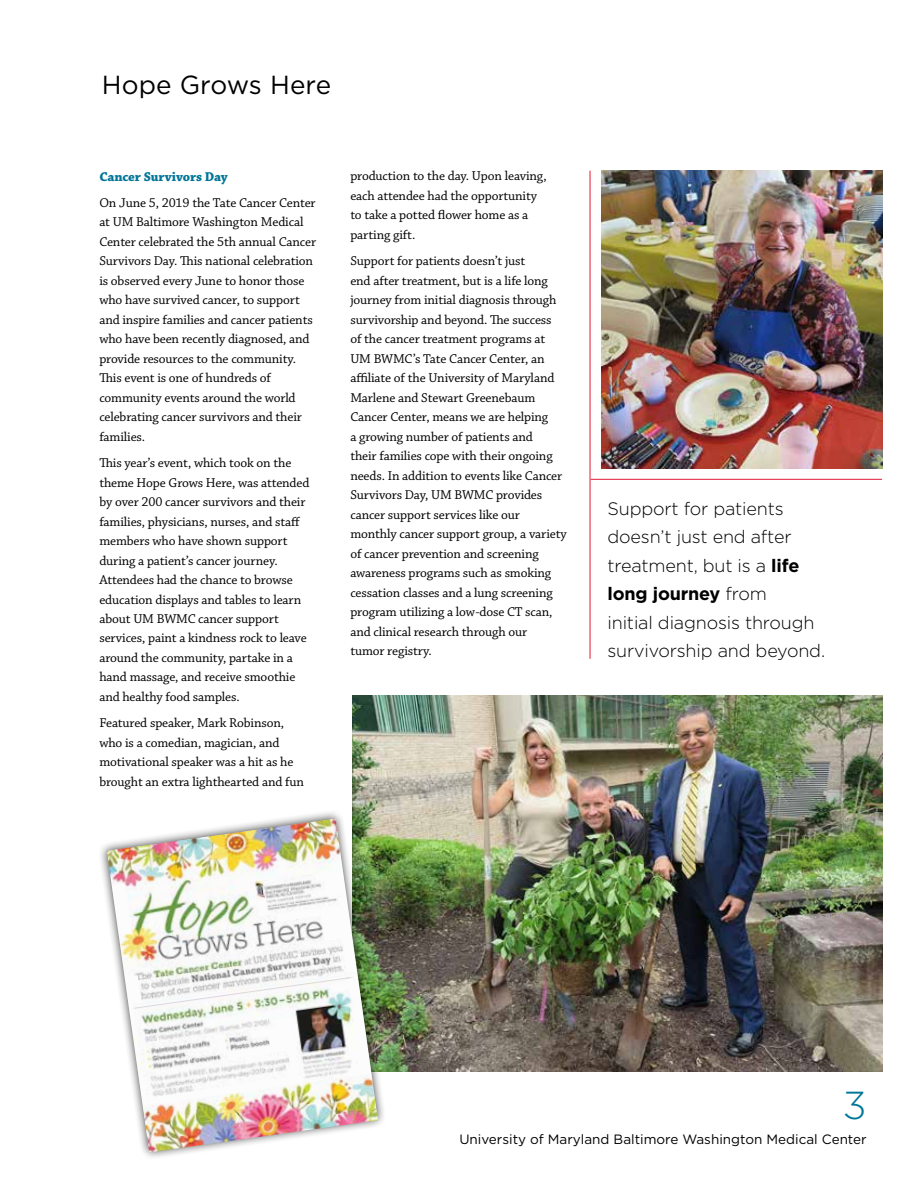
<style>
.page{position:relative;width:918px;height:1188px;background:#fff}
.page>*{position:absolute;margin:0;border:0;box-sizing:border-box;transform-origin:0 0}
.t1{font:300 39px "Gotham";color:#007698}
.t2{font:26.1px "Gotham";letter-spacing:.005em;color:#000}
.t3{font:300 18px/28.5px "Gotham";letter-spacing:-.01em;color:#000}
.t4{font:13.5px/19.5px "Chaparral Pro";letter-spacing:-.01em;color:#000}
.t5{font:13.5px "Gotham";color:#000}
.t6{font:700 13.5px "Chaparral Pro";letter-spacing:-.01em;color:#007698}
.s1{font-weight:700}
</style>
<div class="page">
<img style="left:353px;top:696px;width:529px;height:376px">
<img style="left:601px;top:171px;width:281px;height:298px">
<img style="left:101px;top:808px;width:288px;height:349px">
<img style="left:107px;top:819px;width:271px;height:333px">
<hr style="left:591px;top:479px;width:291px;height:1px;background:#e31837">
<hr style="left:590px;top:171px;width:1px;height:488px;background:#e31837">
<h2 class="t2" style="left:102px;top:68px;width:231px">Hope Grows Here</h2>
<p class="t6" style="left:99px;top:168px;width:130px">Cancer Survivors Day</p>
<p class="t4" style="left:99px;top:193px;width:218px">On June 5, 2019 the Tate Cancer Center at UM Baltimore Washington Medical Center celebrated the 5th annual Cancer Survivors Day. This national celebration is observed every June to honor those who have survived cancer, to support and inspire families and cancer patients who have been recently diagnosed, and provide resources to the community.<br>This event is one of hundreds of community events around the world celebrating cancer survivors and their families.</p>
<p class="t4" style="left:99px;top:454px;width:212px">This year’s event, which took on the theme Hope Grows Here, was attended by over 200 cancer survivors and their families, physicians, nurses, and staff members who have shown support during a patient’s cancer journey.<br>Attendees had the chance to browse education displays and tables to learn about UM BWMC cancer support services, paint a kindness rock to leave around the community, partake in a hand massage, and receive smoothie and healthy food samples.</p>
<p class="t4" style="left:99px;top:714px;width:206px">Featured speaker, Mark Robinson, who is a comedian, magician, and motivational speaker was a hit as he brought an extra lighthearted and fun</p>
<p class="t4" style="left:350px;top:167px;width:198px">production to the day. Upon leaving, each attendee had the opportunity to take a potted flower home as a parting gift.</p>
<p class="t4" style="left:350px;top:252px;width:218px">Support for patients doesn’t just<br>end after treatment, but is a life long journey from initial diagnosis through survivorship and beyond. The success<br>of the cancer treatment programs at UM BWMC’s Tate Cancer Center, an affiliate of the University of Maryland Marlene and Stewart Greenebaum Cancer Center, means we are helping<br>a growing number of patients and<br>their families cope with their ongoing needs. In addition to events like Cancer Survivors Day, UM BWMC provides cancer support services like our monthly cancer support group, a variety of cancer prevention and screening awareness programs such as smoking cessation classes and a lung screening program utilizing a low-dose CT scan, and clinical research through our<br>tumor registry.</p>
<h3 class="t3" style="left:608px;top:494px;width:219px">Support for patients doesn’t just end after treatment, but is a <span class="s1">life long journey</span> from<br>initial diagnosis through survivorship and beyond.</h3>
<h1 class="t1" style="left:843px;top:1081px;width:25px">3</h1>
<p class="t5" style="left:459px;top:1130px;width:409px">University of Maryland Baltimore Washington Medical Center</p>
</div>
